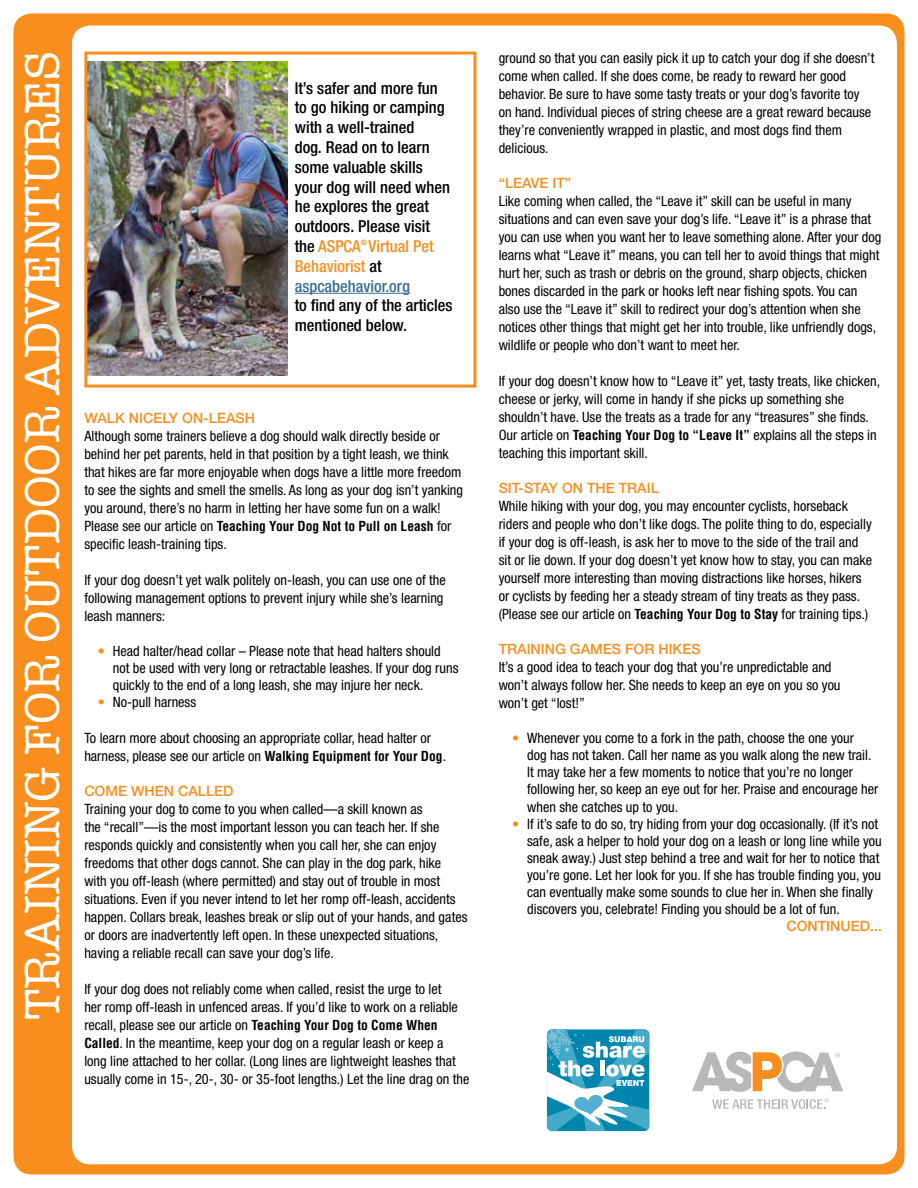
<style>
.page{position:relative;width:918px;height:1188px;background:#fff}
.page>*{position:absolute;margin:0;border:0;box-sizing:border-box;transform-origin:0 0}
.t1{font:49.5px "American Typewriter";color:#fff}
.t2{font:500 condensed 16.5px/19.8px "Helvetica Neue";color:#000}
.t3{font:condensed 14.25px/18px "Helvetica Neue";color:#000}
.t4{font:500 14.25px "Helvetica Neue";color:#f78e1e}
.t5{font:700 condensed 13.5px "Helvetica";color:#000}
.s1{color:#f78e1e}
.s2{color:#3b6e8f}
.s3{font-family:"Helvetica Neue";font-weight:400;font-size:14.25px}
.s4{font-family:"Helvetica";font-weight:700;font-size:13.5px}
</style>
<div class="page">
<div style="left:14px;top:14px;width:890px;height:1160px;background:#f78e1e;border-radius:18px"></div>
<div style="left:72px;top:26px;width:825px;height:1138px;background:#fff;border-radius:18px"></div>
<img style="left:88px;top:62px;width:200px;height:314px">
<div style="left:84px;top:52px;width:393px;height:336px;border:3px solid #f78e1e"></div>
<hr style="left:295px;top:293px;width:115px;height:1px;background:#3b6e8f">
<svg style="left:692px;top:1052px;width:151px;height:40px"></svg>
<svg style="left:712px;top:1099px;width:117px;height:10px"></svg>
<svg style="left:547px;top:1029px;width:103px;height:102px"></svg>
<h1 class="t1" style="left:5px;top:1020px;width:972px;rotate:-90deg">Training for Outdoor Adventures</h1>
<p class="t2" style="left:295px;top:78px;width:157px">It’s safer and more fun to go hiking or camping with a well-trained<br>dog. Read on to learn some valuable skills your dog will need when he explores the great outdoors. Please visit the <span class="s1">ASPCA</span><sup>®</sup> <span class="s1">Virtual Pet<br>Behaviorist</span> at <span class="s2">aspcabehavior.org</span></p>
<p class="t2" style="left:295px;top:295px;width:159px">to find any of the articles mentioned below.</p>
<p class="t4" style="left:84px;top:409px;width:172px">WALK NICELY ON-LEASH</p>
<p class="t3" style="left:84px;top:427px;width:380px">Although some trainers believe a dog should walk directly beside or behind her pet parents, held in that position by a tight leash, we think that hikes are far more enjoyable when dogs have a little more freedom to see the sights and smell the smells. As long as your dog isn’t yanking you around, there’s no harm in letting her have some fun on a walk!</p>
<p class="t5" style="left:84px;top:517px;width:368px"><span class="s3">Please see our article on</span> Teaching Your Dog Not to Pull on Leash <span class="s3">for</span></p>
<p class="t3" style="left:84px;top:535px;width:144px">specific leash-training tips.</p>
<p class="t3" style="left:84px;top:571px;width:363px">If your dog doesn’t yet walk politely on-leash, you can use one of the following management options to prevent injury while she’s learning leash manners:</p>
<p class="t3" style="left:113px;top:642px;width:347px;line-height:17.1px;text-indent:-15px"><span class="s1">•</span> Head halter/head collar – Please note that head halters should not be used with very long or retractable leashes. If your dog runs quickly to the end of a long leash, she may injure her neck.</p>
<p class="t3" style="left:98px;top:693px;width:100px"><span class="s1">•</span> No-pull harness</p>
<p class="t3" style="left:84px;top:729px;width:363px">To learn more about choosing an appropriate collar, head halter or harness, please see our article on <span class="s4">Walking Equipment for Your Dog</span>.</p>
<p class="t4" style="left:84px;top:783px;width:151px">COME WHEN CALLED</p>
<p class="t3" style="left:84px;top:800px;width:385px">Training your dog to come to you when called—a skill known as<br>the “recall”—is the most important lesson you can teach her. If she responds quickly and consistently when you call her, she can enjoy freedoms that other dogs cannot. She can play in the dog park, hike<br>with you off-leash (where permitted) and stay out of trouble in most situations. Even if you never intend to let her romp off-leash, accidents happen. Collars break, leashes break or slip out of your hands, and gates or doors are inadvertently left open. In these unexpected situations, having a reliable recall can save your dog’s life.</p>
<p class="t3" style="left:84px;top:980px;width:386px">If your dog does not reliably come when called, resist the urge to let<br>her romp off-leash in unfenced areas. If you’d like to work on a reliable recall, please see our article on <span class="s4">Teaching Your Dog to Come When Called</span>. In the meantime, keep your dog on a regular leash or keep a long line attached to her collar. (Long lines are lightweight leashes that usually come in 15-, 20-, 30- or 35-foot lengths.) Let the line drag on the</p>
<p class="t3" style="left:499px;top:49px;width:377px">ground so that you can easily pick it up to catch your dog if she doesn’t come when called. If she does come, be ready to reward her good behavior. Be sure to have some tasty treats or your dog’s favorite toy on hand. Individual pieces of string cheese are a great reward because they’re conveniently wrapped in plastic, and most dogs find them delicious.</p>
<p class="t4" style="left:499px;top:174px;width:74px">“LEAVE IT”</p>
<p class="t3" style="left:499px;top:192px;width:384px">Like coming when called, the “Leave it” skill can be useful in many situations and can even save your dog’s life. “Leave it” is a phrase that you can use when you want her to leave something alone. After your dog learns what “Leave it” means, you can tell her to avoid things that might hurt her, such as trash or debris on the ground, sharp objects, chicken bones discarded in the park or hooks left near fishing spots. You can also use the “Leave it” skill to redirect your dog’s attention when she notices other things that might get her into trouble, like unfriendly dogs, wildlife or people who don’t want to meet her.</p>
<p class="t3" style="left:499px;top:372px;width:383px">If your dog doesn’t know how to “Leave it” yet, tasty treats, like chicken, cheese or jerky, will come in handy if she picks up something she shouldn’t have. Use the treats as a trade for any “treasures” she finds.<br>Our article on <span class="s4">Teaching Your Dog to “Leave It”</span> explains all the steps in teaching this important skill.</p>
<p class="t4" style="left:499px;top:479px;width:162px">SIT-STAY ON THE TRAIL</p>
<p class="t3" style="left:499px;top:497px;width:375px">While hiking with your dog, you may encounter cyclists, horseback riders and people who don’t like dogs. The polite thing to do, especially if your dog is off-leash, is ask her to move to the side of the trail and sit or lie down. If your dog doesn’t yet know how to stay, you can make yourself more interesting than moving distractions like horses, hikers or cyclists by feeding her a steady stream of tiny treats as they pass. (Please see our article on <span class="s4">Teaching Your Dog to Stay</span> for training tips.)</p>
<p class="t4" style="left:499px;top:641px;width:203px">TRAINING GAMES FOR HIKES</p>
<p class="t3" style="left:499px;top:658px;width:343px">It’s a good idea to teach your dog that you’re unpredictable and won’t always follow her. She needs to keep an eye on you so you won’t get “lost!”</p>
<p class="t3" style="left:527px;top:729px;width:353px;line-height:17.1px;text-indent:-15px"><span class="s1">•</span> Whenever you come to a fork in the path, choose the one your<br>dog has not taken. Call her name as you walk along the new trail.<br>It may take her a few moments to notice that you’re no longer following her, so keep an eye out for her. Praise and encourage her when she catches up to you.</p>
<p class="t3" style="left:527px;top:815px;width:356px;line-height:17.1px;text-indent:-15px"><span class="s1">•</span> If it’s safe to do so, try hiding from your dog occasionally. (If it’s not safe, ask a helper to hold your dog on a leash or long line while you sneak away.) Just step behind a tree and wait for her to notice that you’re gone. Let her look for you. If she has trouble finding you, you can eventually make some sounds to clue her in. When she finally discovers you, celebrate! Finding you should be a lot of fun.</p>
<p class="t4" style="left:786px;top:918px;width:97px">CONTINUED...</p>
</div>
